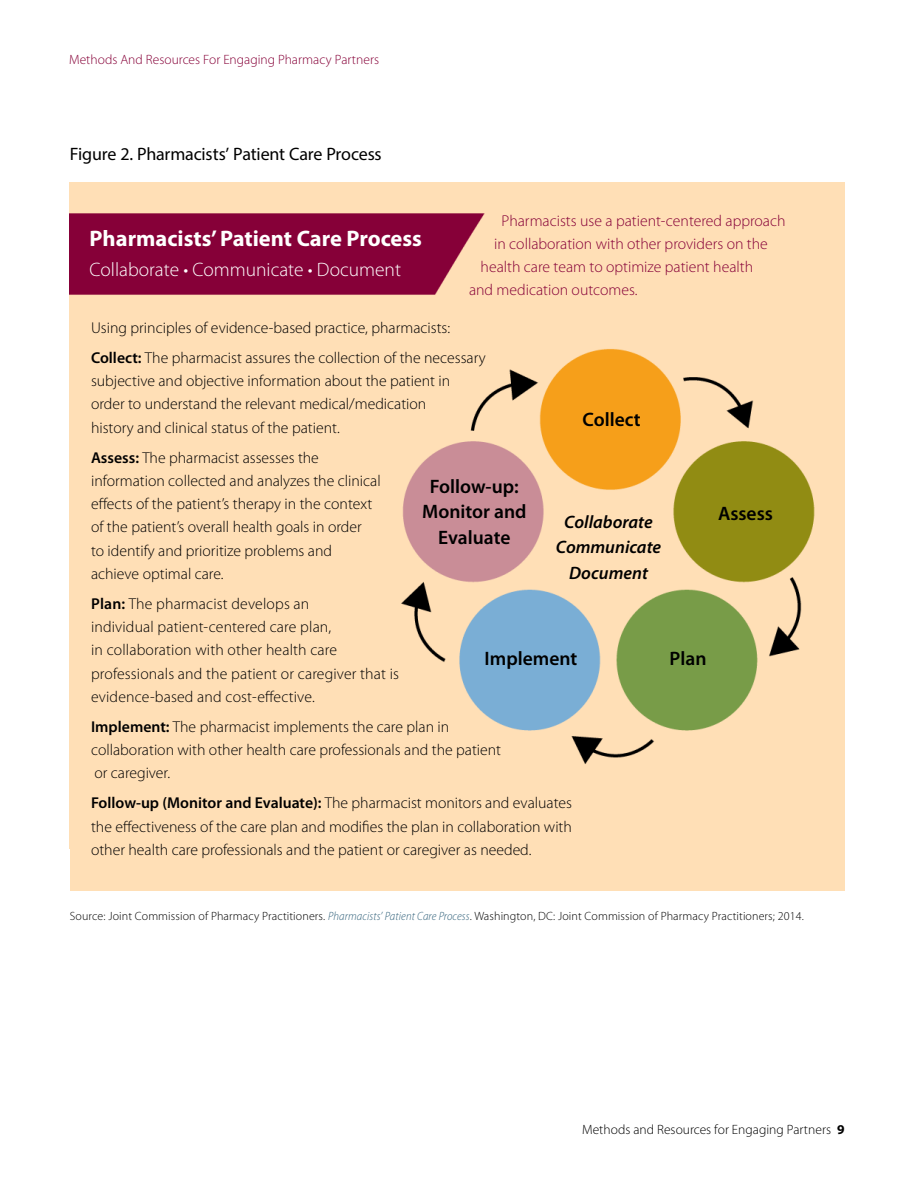
<style>
.page{position:relative;width:918px;height:1188px;background:#fff}
.page>*{position:absolute;margin:0;border:0;box-sizing:border-box;transform-origin:0 0}
.t1{font:700 22.5px "Myriad Pro";color:#fff}
.t2{font:600 19.5px/25.5px "Myriad Pro";color:#000;text-align:center}
.t3{font:300 19.5px "Myriad Pro";color:#fff}
.t4{font:18px "Myriad Pro";letter-spacing:-.01em;color:#000}
.t5{font:italic 600 18px/25.5px "Myriad Pro";color:#000;text-align:center}
.t6{font:300 15.75px/23.2px "Myriad Pro";color:#000}
.t7{font:300 15.75px "Myriad Pro";color:#860038}
.t8{font:300 13.5px "Myriad Pro";color:#860038}
.t9{font:300 13.5px "Myriad Pro";color:#000}
.Footnote{font:300 12px "Myriad Pro";letter-spacing:.01em;color:#000}
.s1{font-weight:600}
.s2{font-style:italic;font-stretch:semi-condensed;color:#35647d}
.s3{font-weight:700}
</style>
<div class="page">
<div style="left:70px;top:182px;width:775px;height:709px;background:#ffdfb6"></div>
<img style="left:70px;top:213px;width:745px;height:551px">
<p class="t8" style="left:69px;top:52px;width:312px">Methods And Resources For Engaging Pharmacy Partners</p>
<h4 class="t4" style="left:70px;top:143px;width:313px">Figure 2. Pharmacists’ Patient Care Process</h4>
<h5 class="t1" style="left:90px;top:226px;width:334px">Pharmacists’ Patient Care Process</h5>
<h6 class="t3" style="left:90px;top:259px;width:313px">Collaborate • Communicate • Document</h6>
<p class="t7" style="left:502px;top:212px;width:285px">Pharmacists use a patient-centered approach</p>
<p class="t7" style="left:494px;top:235px;width:275px">in collaboration with other providers on the</p>
<p class="t7" style="left:481px;top:258px;width:274px">health care team to optimize patient health</p>
<p class="t7" style="left:469px;top:282px;width:170px">and medication outcomes.</p>
<p class="t6" style="left:91px;top:316px;width:361px">Using principles of evidence-based practice, pharmacists:</p>
<p class="t6" style="left:91px;top:346px;width:396px"><span class="s1">Collect:</span> The pharmacist assures the collection of the necessary subjective and objective information about the patient in order to understand the relevant medical/medication<br>history and clinical status of the patient.</p>
<p class="t6" style="left:91px;top:446px;width:291px"><span class="s1">Assess:</span> The pharmacist assesses the information collected and analyzes the clinical effects of the patient’s therapy in the context of the patient’s overall health goals in order<br>to identify and prioritize problems and achieve optimal care.</p>
<p class="t6" style="left:91px;top:592px;width:310px"><span class="s1">Plan:</span> The pharmacist develops an<br>individual patient-centered care plan,<br>in collaboration with other health care professionals and the patient or caregiver that is evidence-based and cost-effective.</p>
<p class="t6" style="left:91px;top:715px;width:412px"><span class="s1">Implement:</span> The pharmacist implements the care plan in collaboration with other health care professionals and the patient or caregiver.</p>
<p class="t6" style="left:91px;top:792px;width:483px;text-align:justify"><span class="s1">Follow-up (Monitor and Evaluate):</span> The pharmacist monitors and evaluates the effectiveness of the care plan and modifies the plan in collaboration with other health care professionals and the patient or caregiver as needed.</p>
<p class="t2" style="left:583px;top:407px;width:60px">Collect</p>
<p class="t2" style="left:422px;top:474px;width:106px">Follow-up:<br>Monitor and<br>Evaluate</p>
<p class="t5" style="left:556px;top:510px;width:107px">Collaborate<br>Communicate<br>Document</p>
<p class="t2" style="left:485px;top:646px;width:94px">Implement</p>
<p class="t2" style="left:670px;top:646px;width:38px">Plan</p>
<p class="t2" style="left:718px;top:501px;width:56px">Assess</p>
<p class="Footnote" style="left:70px;top:909px;width:736px">Source: Joint Commission of Pharmacy Practitioners. <span class="s2">Pharmacists’ Patient Care Process</span>. Washington, DC: Joint Commission of Pharmacy Practitioners; 2014.</p>
<p class="t9" style="left:582px;top:1122px;width:264px">Methods and Resources for Engaging Partners <span class="s3">9</span></p>
</div>
